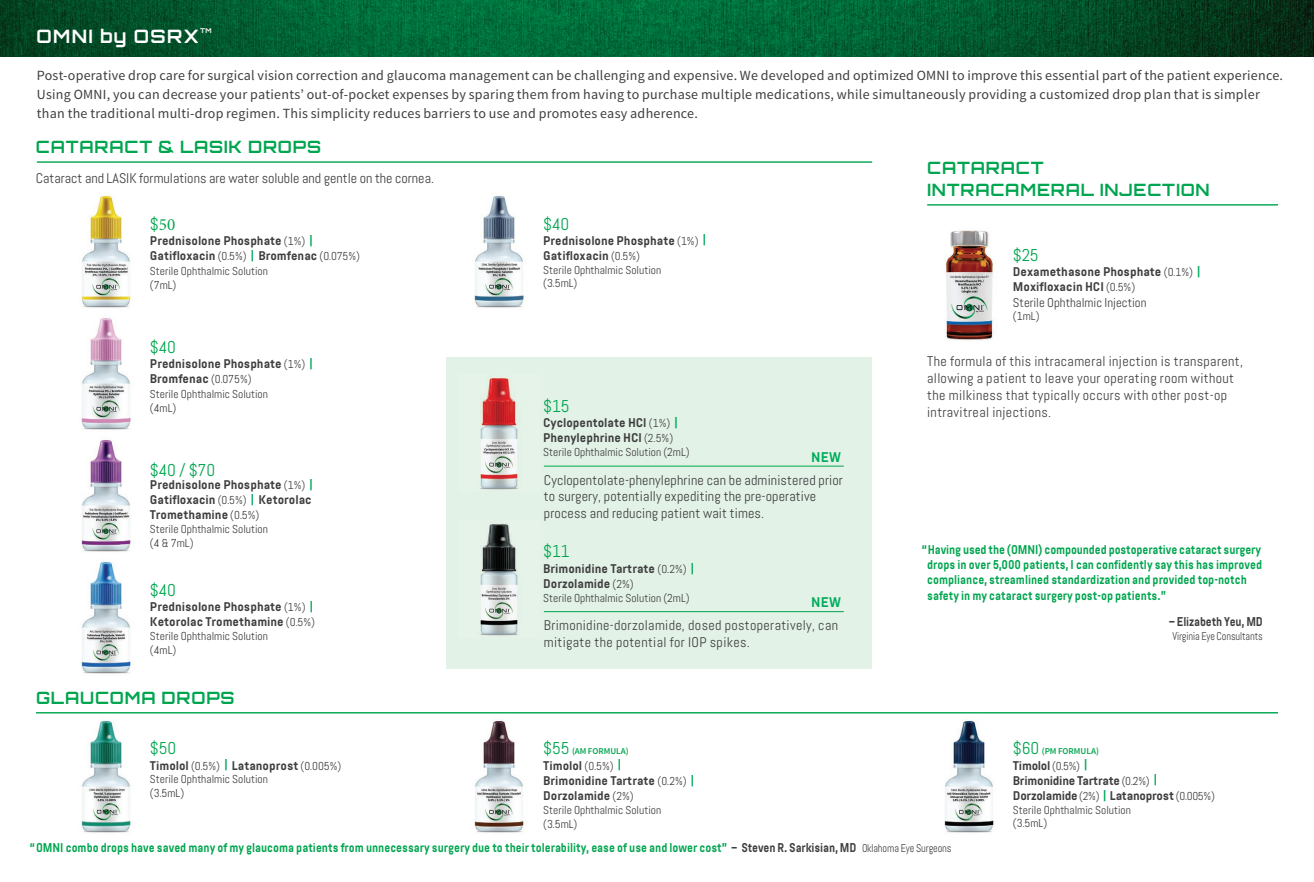
<style>
.page{position:relative;width:1314px;height:882px;background:#fff}
.page>*{position:absolute;margin:0;border:0;box-sizing:border-box;transform-origin:0 0}
.t1{font:700 18.5px "Orbitron";letter-spacing:.075em;color:#fff}
.t2{font:17.1px "Abel";letter-spacing:-.01em;color:#00a54f}
.t3{font:17.1px "Minion Pro";color:#00a54f}
.t4{font:700 17px/21.6px "Orbitron";letter-spacing:.05em;color:#00a54f}
.t5{font:14px/19px "Source Sans Pro";letter-spacing:.02em;color:#3e3e3f}
.t6{font:14px/16.8px "Abel";letter-spacing:.025em;color:#3e3e3f}
.t7{font:14px "Abel";color:#3e3e3f}
.t8{font:700 14px "Abel Pro";letter-spacing:.02em;color:#00ab5b}
.t9{font:700 12.8px/15.3px "Abel Pro";color:#00a54f;scale:.9 1}
.t10{font:12.8px "Abel";color:#3e3e3f}
.t11{font:700 12.8px "Abel Pro";letter-spacing:-.01em;color:#3e3e3f;scale:.9 1}
.t12{font:700 12.6px/15.1px "Abel Pro";color:#3e3e3f}
.t13{font:700 12.6px/15.1px "Abel Pro";letter-spacing:-.02em;color:#3e3e3f}
.t14{font:11.5px/13.8px "Abel";color:#3e3e3f}
.t15{font:11.2px "Abel Pro";letter-spacing:-.01em;color:#3e3e3f;scale:.9 1}
.t16{font:600 9px "Source Sans Pro";color:#00a54f}
.t17{font:600 8.9px "Source Sans Pro";color:#00a54f}
.t18{font:700 6.6px "Orbitron";color:#fff}
.s1{font-family:"Abel"}
.s2{font-family:"Abel";font-weight:400;font-size:11.5px}
.s3{font-size:11.5px;color:#00ab5b}
.s4{font-family:"Abel";font-weight:400;font-size:17.1px}
.s5{color:#3e3e3f}
.s6{font-weight:400;font-size:11.2px;color:#3e3e3f}
</style>
<div class="page">
<img style="left:81px;top:720px;width:50px;height:113px">
<hr style="left:37px;top:161px;width:835px;height:2px;background:#00a54f">
<hr style="left:36px;top:712px;width:1242px;height:2px;background:#00a54f">
<img style="left:81px;top:440px;width:50px;height:112px">
<img style="left:81px;top:318px;width:50px;height:112px">
<img style="left:81px;top:195px;width:50px;height:113px">
<img style="left:0;top:0;width:1314px;height:56px">
<img style="left:944px;top:720px;width:50px;height:113px">
<hr style="left:927px;top:204px;width:351px;height:2px;background:#00a54f">
<img style="left:944px;top:230px;width:51px;height:110px">
<img style="left:81px;top:561px;width:50px;height:113px">
<img style="left:474px;top:720px;width:50px;height:113px">
<img style="left:474px;top:196px;width:50px;height:112px">
<div style="left:446px;top:357px;width:426px;height:312px;background:#e3f2e7"></div>
<img style="left:480px;top:524px;width:38px;height:112px">
<hr style="left:544px;top:611px;width:300px;height:1px;background:#00a54f">
<img style="left:480px;top:377px;width:38px;height:113px">
<hr style="left:544px;top:466px;width:300px;height:1px;background:#00a54f">
<h1 class="t1" style="left:37px;top:25px;width:164px">OMNI by OSRX</h1>
<p class="t18" style="left:200px;top:27px;width:13px">TM</p>
<p class="t5" style="left:37px;top:66px;width:1248px">Post-operative drop care for surgical vision correction and glaucoma management can be challenging and expensive. We developed and optimized OMNI to improve this essential part of the patient experience.<br>Using OMNI, you can decrease your patients’ out-of-pocket expenses by sparing them from having to purchase multiple medications, while simultaneously providing a customized drop plan that is simpler than the traditional multi-drop regimen. This simplicity reduces barriers to use and promotes easy adherence.</p>
<h3 class="t4" style="left:36px;top:136px;width:287px">CATARACT &amp; LASIK DROPS</h3>
<p class="t7" style="left:36px;top:170px;width:400px">Cataract and LASIK formulations are water soluble and gentle on the cornea.</p>
<h2 class="t3" style="left:150px;top:213px;width:27px"><span class="s1">$</span>50</h2>
<p class="t12" style="left:150px;top:233px;width:212px">Prednisolone Phosphate <span class="s2">(1%)</span> <span class="s3">|<br></span>Gatifloxacin <span class="s2">(0.5%)</span> <span class="s3">|</span> Bromfenac <span class="s2">(0.075%)</span></p>
<p class="t14" style="left:150px;top:264px;width:120px">Sterile Ophthalmic Solution (7mL)</p>
<h2 class="t2" style="left:150px;top:336px;width:28px">$40</h2>
<p class="t12" style="left:150px;top:356px;width:164px">Prednisolone Phosphate <span class="s2">(1%)</span> <span class="s3">|<br></span>Bromfenac <span class="s2">(0.075%)</span></p>
<p class="t14" style="left:150px;top:387px;width:120px">Sterile Ophthalmic Solution (4mL)</p>
<h2 class="t2" style="left:150px;top:459px;width:67px">$40 / $70</h2>
<p class="t12" style="left:150px;top:477px;width:164px;text-align:justify">Prednisolone Phosphate <span class="s2">(1%)</span> <span class="s3">| </span>Gatifloxacin <span class="s2">(0.5%)</span> <span class="s3">|</span> Ketorolac Tromethamine <span class="s2">(0.5%)</span></p>
<p class="t14" style="left:150px;top:522px;width:120px">Sterile Ophthalmic Solution (4 &amp; 7mL)</p>
<h2 class="t2" style="left:150px;top:579px;width:28px">$40</h2>
<p class="t12" style="left:150px;top:599px;width:167px">Prednisolone Phosphate <span class="s2">(1%)</span> <span class="s3">|<br></span>Ketorolac Tromethamine <span class="s2">(0.5%)</span></p>
<p class="t14" style="left:150px;top:629px;width:120px">Sterile Ophthalmic Solution (4mL)</p>
<h3 class="t4" style="left:36px;top:687px;width:200px">GLAUCOMA DROPS</h3>
<h2 class="t2" style="left:150px;top:738px;width:28px">$50</h2>
<p class="t12" style="left:150px;top:758px;width:193px">Timolol <span class="s2">(0.5%)</span> <span class="s3">|</span> Latanoprost <span class="s2">(0.005%)</span></p>
<p class="t14" style="left:150px;top:773px;width:120px">Sterile Ophthalmic Solution (3.5mL)</p>
<h2 class="t2" style="left:543px;top:213px;width:28px">$40</h2>
<p class="t12" style="left:543px;top:233px;width:164px">Prednisolone Phosphate <span class="s2">(1%)</span> <span class="s3">|<br></span>Gatifloxacin <span class="s2">(0.5%)</span></p>
<p class="t14" style="left:543px;top:263px;width:120px">Sterile Ophthalmic Solution (3.5mL)</p>
<h2 class="t2" style="left:543px;top:395px;width:28px">$15</h2>
<p class="t12" style="left:543px;top:415px;width:136px">Cyclopentolate HCl <span class="s2">(1%)</span> <span class="s3">|<br></span>Phenylephrine HCl <span class="s2">(2.5%)</span></p>
<p class="t14" style="left:543px;top:445px;width:148px">Sterile Ophthalmic Solution (2mL)</p>
<p class="t8" style="left:811px;top:447px;width:31px">NEW</p>
<p class="t6" style="left:544px;top:471px;width:301px">Cyclopentolate-phenylephrine can be administered prior to surgery, potentially expediting the pre-operative process and reducing patient wait times.</p>
<h2 class="t2" style="left:543px;top:541px;width:28px">$11</h2>
<p class="t12" style="left:543px;top:561px;width:152px">Brimonidine Tartrate <span class="s2">(0.2%)</span> <span class="s3">|<br></span>Dorzolamide <span class="s2">(2%)</span></p>
<p class="t14" style="left:543px;top:591px;width:148px">Sterile Ophthalmic Solution (2mL)</p>
<p class="t8" style="left:811px;top:593px;width:31px">NEW</p>
<p class="t6" style="left:544px;top:617px;width:296px">Brimonidine-dorzolamide, dosed postoperatively, can mitigate the potential for IOP spikes.</p>
<p class="t17" style="left:543px;top:746px;width:87px"><span class="s4">$55</span> (AM FORMULA)</p>
<p class="t12" style="left:543px;top:758px;width:152px">Timolol <span class="s2">(0.5%)</span> <span class="s3">|<br></span>Brimonidine Tartrate <span class="s2">(0.2%)</span> <span class="s3">|<br></span>Dorzolamide <span class="s2">(2%)</span></p>
<p class="t14" style="left:543px;top:803px;width:120px">Sterile Ophthalmic Solution (3.5mL)</p>
<h3 class="t4" style="left:927px;top:157px;width:284px">CATARACT<br>INTRACAMERAL INJECTION</h3>
<h2 class="t2" style="left:1013px;top:244px;width:27px">$25</h2>
<p class="t12" style="left:1013px;top:264px;width:189px">Dexamethasone Phosphate <span class="s2">(0.1%)</span> <span class="s3">|<br></span>Moxifloxacin HCI <span class="s2">(0.5%)</span></p>
<p class="t10" style="left:1013px;top:294px;width:135px">Sterile Ophthalmic Injection</p>
<p class="t14" style="left:1013px;top:310px;width:28px">(1mL)</p>
<p class="t6" style="left:927px;top:353px;width:317px">The formula of this intracameral injection is transparent, allowing a patient to leave your operating room without the milkiness that typically occurs with other post-op intravitreal injections.</p>
<p class="t9" style="left:927px;top:542px;width:374px;text-indent:-5px">“Having used the (OMNI) compounded postoperative cataract surgery drops in over 5,000 patients, I can confidently say this has improved compliance, streamlined standardization and provided top-notch safety in my cataract surgery post-op patients.”</p>
<p class="t11" style="left:1169px;top:613px;width:106px">– Elizabeth Yeu, MD</p>
<p class="t15" style="left:1173px;top:629px;width:102px">Virginia Eye Consultants</p>
<p class="t16" style="left:1013px;top:746px;width:87px"><span class="s4">$60</span> (PM FORMULA)</p>
<p class="t13" style="left:1013px;top:758px;width:204px">Timolol <span class="s2">(0.5%)</span> <span class="s3">|<br></span>Brimonidine Tartrate <span class="s2">(0.2%)</span> <span class="s3">|<br></span>Dorzolamide <span class="s2">(2%)</span> <span class="s3">|</span> Latanoprost <span class="s2">(0.005%)</span></p>
<p class="t14" style="left:1013px;top:803px;width:120px">Sterile Ophthalmic Solution (3.5mL)</p>
<p class="t9" style="left:30px;top:840px;width:1026px">“OMNI combo drops have saved many of my glaucoma patients from unnecessary surgery due to their tolerability, ease of use and lower cost” <span class="s5">– Steven R. Sarkisian, MD</span> <span class="s6">Oklahoma Eye Surgeons</span></p>
</div>
